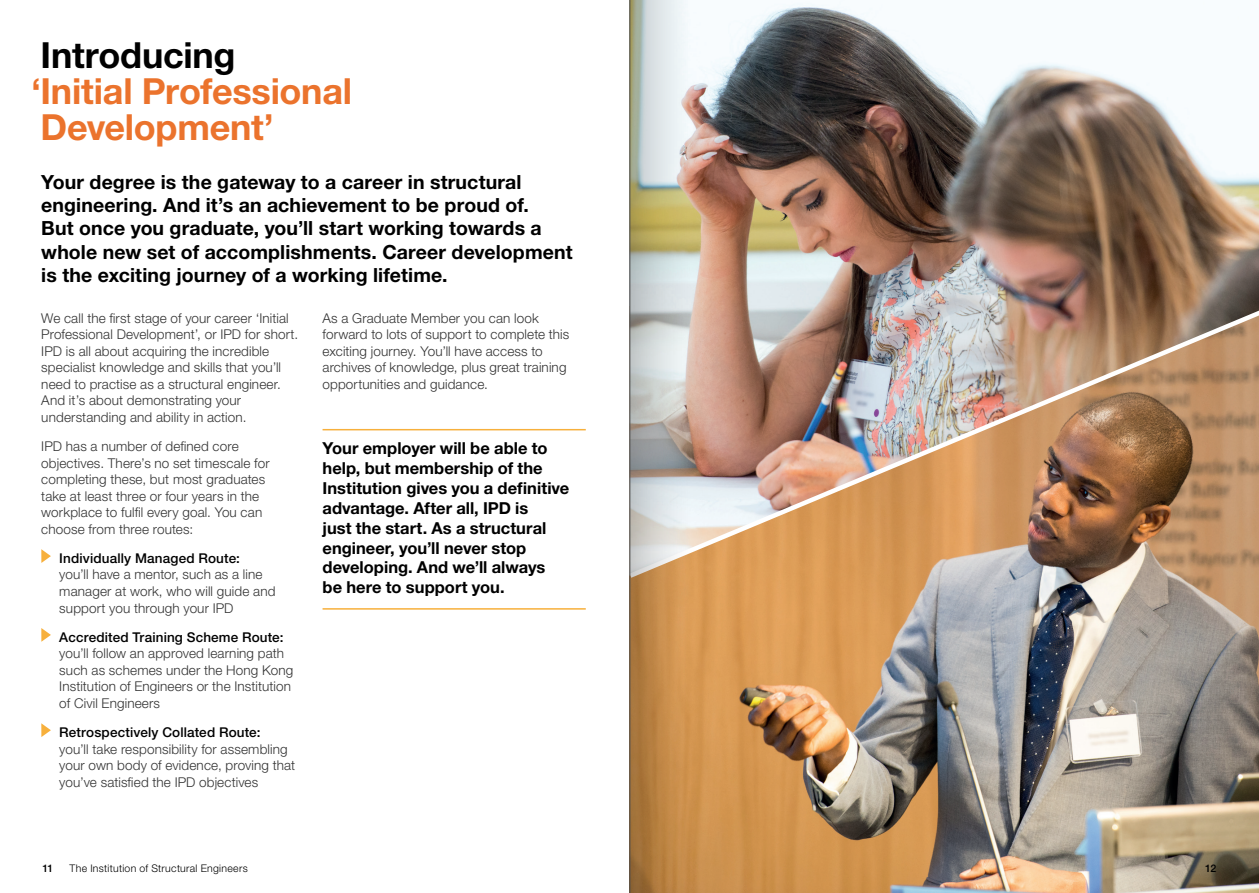
<style>
.page{position:relative;width:1259px;height:893px;background:#fff}
.page>*{position:absolute;margin:0;border:0;box-sizing:border-box;transform-origin:0 0}
.Header_A{font:700 36px/36px "Helvetica Neue LT Std";letter-spacing:-.01em;color:#eb732d}
.Standfirst{font:700 19.5px/23.4px "Helvetica Neue LT Std";letter-spacing:.005em;color:#000}
.Pull-out{font:700 16.5px/19.8px "Helvetica Neue LT Std";color:#000}
.Body{font:300 13.5px/16.5px "Helvetica Neue LT Std";letter-spacing:.01em;color:#333}
.t1{font:300 10.5px "Helvetica Neue LT Std";letter-spacing:.03em;color:#000}
.t2{font:500 10.5px "Helvetica Neue LT Std";color:#000}
.s1{color:#000}
.s2{font-weight:500;color:#000}
</style>
<div class="page">
<img style="left:709px;top:581px;width:549px;height:311px">
<img style="left:709px;top:3px;width:549px;height:299px">
<img style="left:709px;top:302px;width:549px;height:279px">
<svg style="left:41px;top:549px;width:10px;height:14px"></svg>
<svg style="left:41px;top:628px;width:10px;height:13px"></svg>
<svg style="left:41px;top:723px;width:10px;height:14px"></svg>
<hr style="left:322px;top:429px;width:264px;height:1px;background:#f7b03c">
<hr style="left:322px;top:608px;width:264px;height:1px;background:#f7b03c">
<svg style="left:630px;top:0;width:79px;height:892px"></svg>
<hr style="left:629px;top:0;width:1px;height:892px;background:#4d4d4d">
<p class="Header_A" style="left:31px;top:37px;width:323px"><span class="s1">Introducing<br></span>‘Initial Professional<br>Development’</p>
<p class="Standfirst" style="left:41px;top:169px;width:533px">Your degree is the gateway to a career in structural engineering. And it’s an achievement to be proud of.<br>But once you graduate, you’ll start working towards a whole new set of accomplishments. Career development is the exciting journey of a working lifetime.</p>
<p class="Body" style="left:41px;top:309px;width:258px">We call the first stage of your career ‘Initial Professional Development’, or IPD for short.<br>IPD is all about acquiring the incredible specialist knowledge and skills that you’ll need to practise as a structural engineer.<br>And it’s about demonstrating your understanding and ability in action.</p>
<p class="Body" style="left:41px;top:438px;width:230px">IPD has a number of defined core objectives. There’s no set timescale for completing these, but most graduates take at least three or four years in the workplace to fulfil every goal. You can choose from three routes:</p>
<p class="Body" style="left:59px;top:549px;width:218px"><span class="s2">Individually Managed Route:<br></span>you’ll have a mentor, such as a line manager at work, who will guide and support you through your IPD</p>
<p class="Body" style="left:59px;top:628px;width:235px"><span class="s2">Accredited Training Scheme Route: </span>you’ll follow an approved learning path such as schemes under the Hong Kong Institution of Engineers or the Institution of Civil Engineers</p>
<p class="Body" style="left:59px;top:723px;width:237px"><span class="s2">Retrospectively Collated Route:<br></span>you’ll take responsibility for assembling your own body of evidence, proving that you’ve satisfied the IPD objectives</p>
<p class="Body" style="left:322px;top:309px;width:248px">As a Graduate Member you can look forward to lots of support to complete this exciting journey. You’ll have access to archives of knowledge, plus great training opportunities and guidance.</p>
<p class="Pull-out" style="left:322px;top:438px;width:248px">Your employer will be able to help, but membership of the<br>Institution gives you a definitive advantage. After all, IPD is<br>just the start. As a structural engineer, you’ll never stop developing. And we’ll always<br>be here to support you.</p>
<p class="t2" style="left:42px;top:861px;width:13px">11</p>
<p class="t1" style="left:70px;top:861px;width:180px">The Institution of Structural Engineers</p>
<p class="t2" style="left:1205px;top:861px;width:13px">12</p>
</div>
